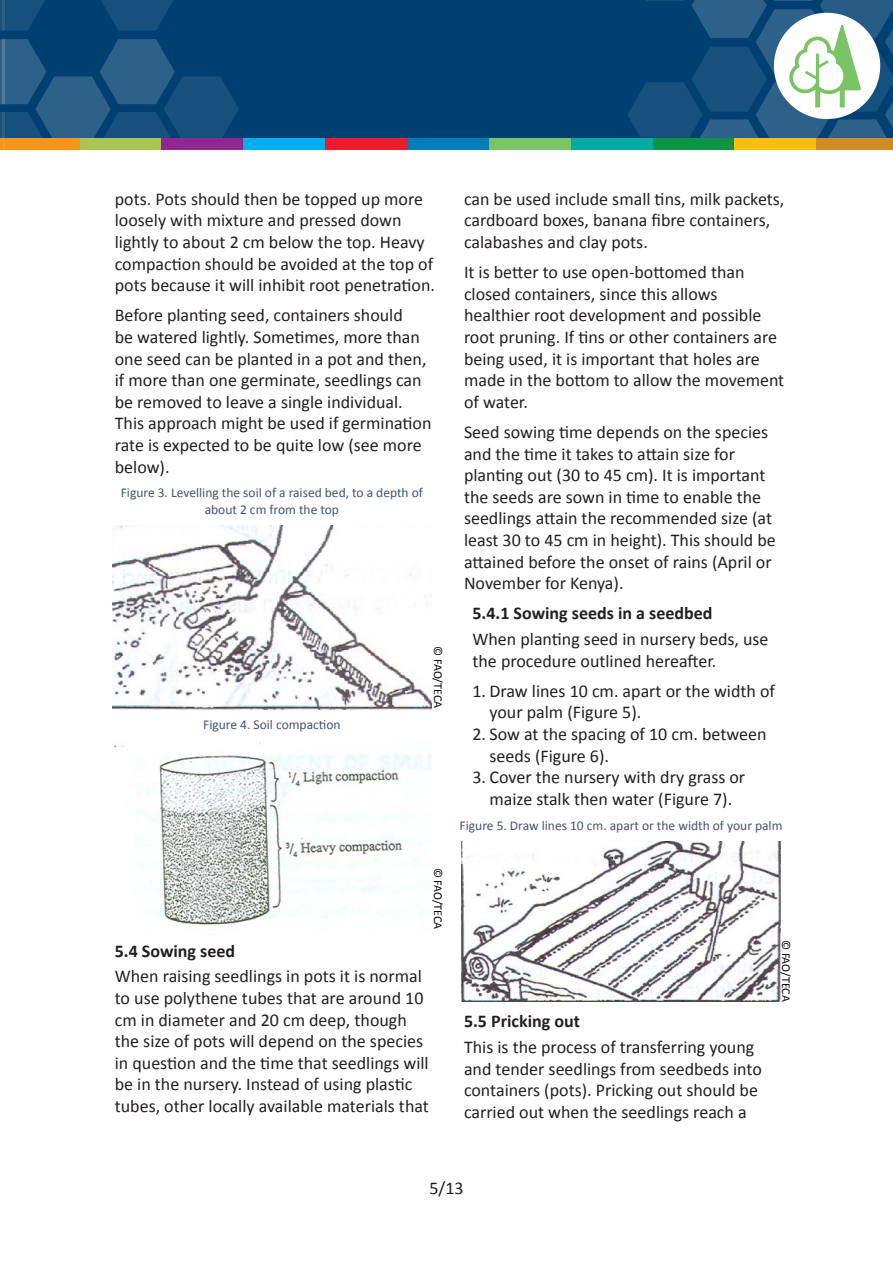
<style>
.page{position:relative;width:893px;height:1263px;background:#fff}
.page>*{position:absolute;margin:0;border:0;box-sizing:border-box;transform-origin:0 0}
.Body_Text_1_1{font:18px/21.6px "Calibri";color:#231f20}
.Bulletpoints_1_1_1{font:18px/21.6px "Calibri";color:#231f20}
.Body_Text_1_1_1{font:18px/21.6px "Calibri";color:#231f20}
.Subheading_1_1{font:700 18px "Calibri";color:#231f20}
.Subsubheading_1_1_1{font:700 18px "Calibri";color:#231f20}
.Photo_Capture{font:13.5px/16.2px "Calibri";color:#44546a;text-align:center}
.t1{font:12px "Calibri";letter-spacing:-.01em;color:#040503}
</style>
<div class="page">
<img style="left:112px;top:526px;width:319px;height:183px">
<img style="left:114px;top:742px;width:317px;height:189px">
<img style="left:462px;top:842px;width:318px;height:159px">
<div style="left:0;top:0;width:893px;height:141px;background:#004071"></div>
<svg style="left:101px;top:0;width:72px;height:31px"></svg>
<div style="left:162px;top:138px;width:81px;height:12px;background:#90268f"></div>
<div style="left:243px;top:138px;width:82px;height:12px;background:#00aeef"></div>
<div style="left:325px;top:138px;width:82px;height:12px;background:#eb1c2c"></div>
<div style="left:407px;top:138px;width:82px;height:12px;background:#007cbb"></div>
<div style="left:489px;top:138px;width:82px;height:12px;background:#7bc465"></div>
<div style="left:571px;top:138px;width:82px;height:12px;background:#00a9a3"></div>
<svg style="left:628px;top:0;width:265px;height:150px"></svg>
<svg style="left:0;top:0;width:45px;height:31px"></svg>
<svg style="left:0;top:39px;width:239px;height:111px"></svg>
<p class="Body_Text_1_1" style="left:115px;top:188px;width:322px">pots. Pots should then be topped up more loosely with mixture and pressed down lightly to about 2 cm below the top. Heavy compaction should be avoided at the top of pots because it will inhibit root penetration.</p>
<p class="Body_Text_1_1" style="left:115px;top:305px;width:318px">Before planting seed, containers should<br>be watered lightly. Sometimes, more than one seed can be planted in a pot and then, if more than one germinate, seedlings can be removed to leave a single individual.<br>This approach might be used if germination rate is expected to be quite low (see more below).</p>
<p class="Photo_Capture" style="left:121px;top:485px;width:304px">Figure 3. Levelling the soil of a raised bed, to a depth of about 2 cm from the top</p>
<p class="Photo_Capture" style="left:203px;top:717px;width:139px">Figure 4. Soil compaction</p>
<p class="t1" style="left:446px;top:646px;width:63px;rotate:90deg">© FAO/TECA</p>
<p class="t1" style="left:446px;top:867px;width:63px;rotate:90deg">© FAO/TECA</p>
<p class="Subheading_1_1" style="left:115px;top:939px;width:122px">5.4 Sowing seed</p>
<p class="Body_Text_1_1" style="left:115px;top:966px;width:316px">When raising seedlings in pots it is normal to use polythene tubes that are around 10 cm in diameter and 20 cm deep, though the size of pots will depend on the species in question and the time that seedlings will be in the nursery. Instead of using plastic tubes, other locally available materials that</p>
<p class="Body_Text_1_1" style="left:464px;top:188px;width:322px">can be used include small tins, milk packets, cardboard boxes, banana fibre containers, calabashes and clay pots.</p>
<p class="Body_Text_1_1" style="left:464px;top:261px;width:322px">It is better to use open-bottomed than closed containers, since this allows healthier root development and possible root pruning. If tins or other containers are being used, it is important that holes are made in the bottom to allow the movement of water.</p>
<p class="Body_Text_1_1" style="left:464px;top:421px;width:313px">Seed sowing time depends on the species and the time it takes to attain size for planting out (30 to 45 cm). It is important the seeds are sown in time to enable the seedlings attain the recommended size (at least 30 to 45 cm in height). This should be attained before the onset of rains (April or November for Kenya).</p>
<p class="Subsubheading_1_1_1" style="left:472px;top:602px;width:241px">5.4.1 Sowing seeds in a seedbed</p>
<p class="Body_Text_1_1_1" style="left:472px;top:628px;width:297px">When planting seed in nursery beds, use the procedure outlined hereafter.</p>
<p class="Bulletpoints_1_1_1" style="left:489px;top:680px;width:287px;text-indent:-17px">1. Draw lines 10 cm. apart or the width of your palm (Figure 5).</p>
<p class="Bulletpoints_1_1_1" style="left:489px;top:723px;width:278px;text-indent:-17px">2. Sow at the spacing of 10 cm. between seeds (Figure 6).</p>
<p class="Bulletpoints_1_1_1" style="left:472px;top:766px;width:274px;text-align:center">3. Cover the nursery with dry grass or maize stalk then water (Figure 7).</p>
<p class="Photo_Capture" style="left:460px;top:817px;width:324px">Figure 5. Draw lines 10 cm. apart or the width of your palm</p>
<p class="Subheading_1_1" style="left:464px;top:1010px;width:117px">5.5 Pricking out</p>
<p class="Body_Text_1_1" style="left:464px;top:1036px;width:299px">This is the process of transferring young and tender seedlings from seedbeds into containers (pots). Pricking out should be carried out when the seedlings reach a</p>
<p class="t1" style="left:794px;top:940px;width:63px;rotate:90deg">© FAO/TECA</p>
<p class="Body_Text_1_1" style="left:429px;top:1178px;width:36px">5/13</p>
</div>
